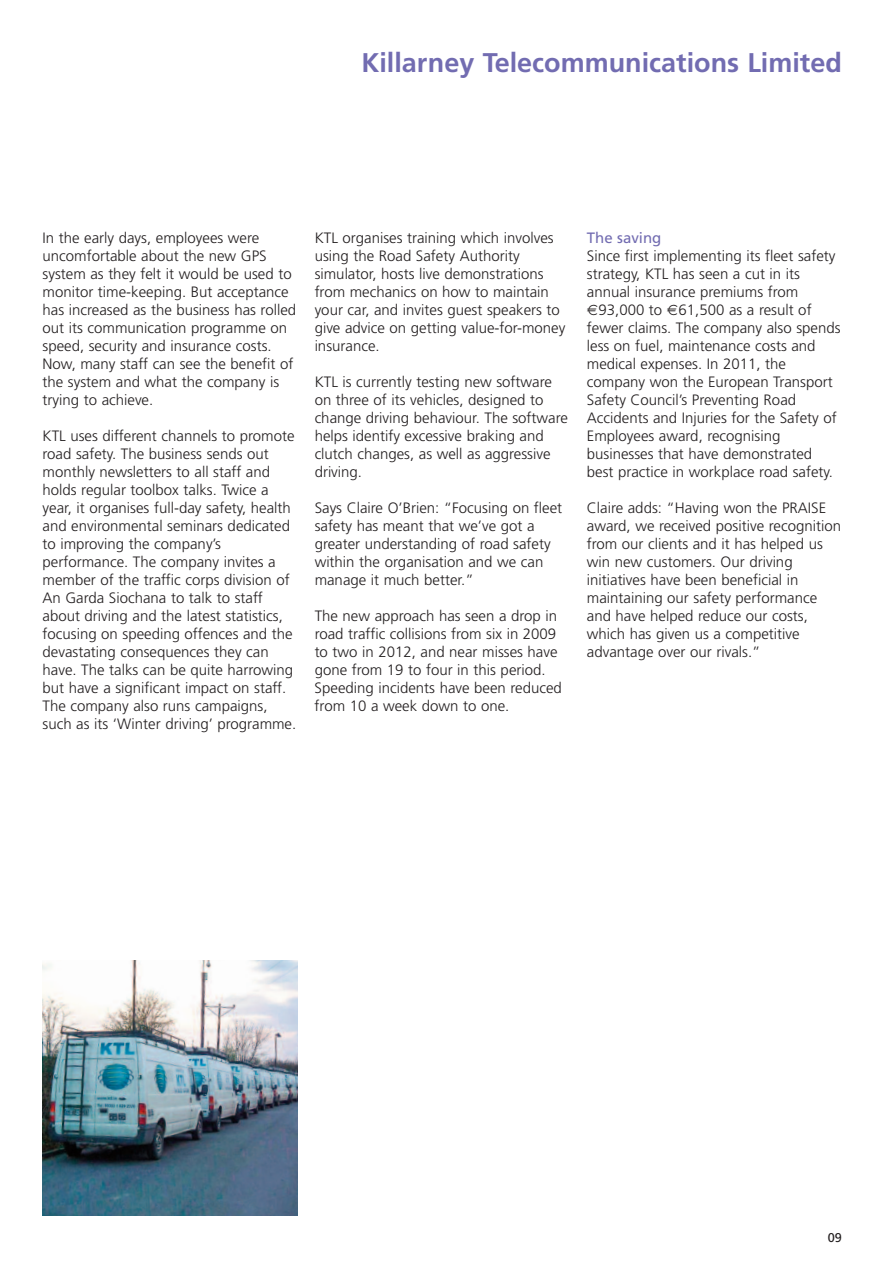
<style>
.page{position:relative;width:893px;height:1263px;background:#fff}
.page>*{position:absolute;margin:0;border:0;box-sizing:border-box;transform-origin:0 0}
.t1{font:700 27px "Frutiger";color:#726cb1}
.t2{font:300 15px/18px "Frutiger";color:#231f20}
.t3{font:15px "Frutiger";color:#726cb1}
.t4{font:12.75px "Frutiger";color:#231f20}
</style>
<div class="page">
<img style="left:43px;top:960px;width:255px;height:255px">
<h1 class="t1" style="left:361px;top:52px;width:482px">Killarney Telecommunications Limited</h1>
<p class="t2" style="left:43px;top:230px;width:255px">In the early days, employees were uncomfortable about the new GPS system as they felt it would be used to monitor time-keeping. But acceptance has increased as the business has rolled out its communication programme on speed, security and insurance costs.<br>Now, many staff can see the benefit of the system and what the company is trying to achieve.</p>
<p class="t2" style="left:43px;top:428px;width:255px">KTL uses different channels to promote road safety. The business sends out monthly newsletters to all staff and holds regular toolbox talks. Twice a year, it organises full-day safety, health and environmental seminars dedicated to improving the company’s performance. The company invites a member of the traffic corps division of An Garda Siochana to talk to staff about driving and the latest statistics, focusing on speeding offences and the devastating consequences they can have. The talks can be quite harrowing but have a significant impact on staff.<br>The company also runs campaigns, such as its ‘Winter driving’ programme.</p>
<p class="t2" style="left:315px;top:230px;width:252px">KTL organises training which involves using the Road Safety Authority simulator, hosts live demonstrations from mechanics on how to maintain your car, and invites guest speakers to give advice on getting value-for-money insurance.</p>
<p class="t2" style="left:315px;top:374px;width:255px">KTL is currently testing new software on three of its vehicles, designed to change driving behaviour. The software helps identify excessive braking and clutch changes, as well as aggressive driving.</p>
<p class="t2" style="left:315px;top:500px;width:249px">Says Claire O’Brien: “Focusing on fleet safety has meant that we’ve got a greater understanding of road safety within the organisation and we can manage it much better.”</p>
<p class="t2" style="left:315px;top:608px;width:249px">The new approach has seen a drop in road traffic collisions from six in 2009 to two in 2012, and near misses have gone from 19 to four in this period.<br>Speeding incidents have been reduced from 10 a week down to one.</p>
<p class="t3" style="left:587px;top:232px;width:76px">The saving</p>
<p class="t2" style="left:587px;top:248px;width:250px">Since first implementing its fleet safety</p>
<p class="t2" style="left:587px;top:266px;width:215px">strategy, KTL has seen a cut in its</p>
<p class="t2" style="left:587px;top:284px;width:213px">annual insurance premiums from</p>
<p class="t2" style="left:598px;top:302px;width:215px">93,000 to 61,500 as a result of</p>
<p class="t2" style="left:587px;top:320px;width:255px">fewer claims. The company also spends</p>
<p class="t2" style="left:587px;top:338px;width:230px">less on fuel, maintenance costs and</p>
<p class="t2" style="left:587px;top:356px;width:201px">medical expenses. In 2011, the</p>
<p class="t2" style="left:587px;top:374px;width:247px">company won the European Transport</p>
<p class="t2" style="left:587px;top:392px;width:211px">Safety Council’s Preventing Road</p>
<p class="t2" style="left:587px;top:410px;width:251px">Accidents and Injuries for the Safety of</p>
<p class="t2" style="left:587px;top:428px;width:195px">Employees award, recognising</p>
<p class="t2" style="left:587px;top:446px;width:227px">businesses that have demonstrated</p>
<p class="t2" style="left:587px;top:464px;width:248px">best practice in workplace road safety.</p>
<p class="t2" style="left:587px;top:500px;width:256px">Claire adds: “Having won the PRAISE award, we received positive recognition from our clients and it has helped us win new customers. Our driving initiatives have been beneficial in maintaining our safety performance and have helped reduce our costs, which has given us a competitive advantage over our rivals.”</p>
<p class="t4" style="left:828px;top:1232px;width:16px">09</p>
</div>
